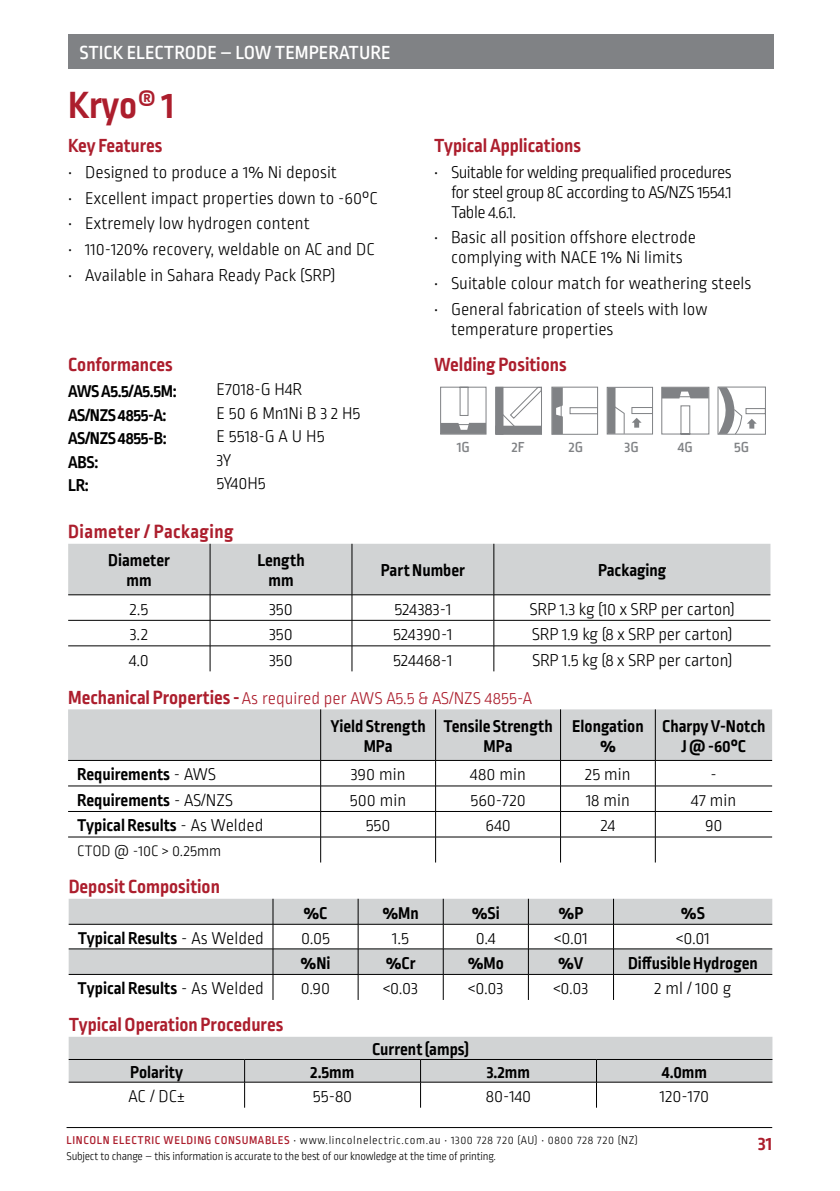
<style>
.page{position:relative;width:840px;height:1191px;background:#fff}
.page>*{position:absolute;margin:0;border:0;box-sizing:border-box;transform-origin:0 0}
.t1{font:700 40px "Ropa Sans Pro";color:#ac1e2d}
.t2{font:700 20px "Ropa Sans Pro";color:#ac1e2d}
.t3{font:500 20px "Ropa Sans Pro";color:#fff}
.t4{font:700 20px "Ropa Sans Pro";letter-spacing:.025em;color:#ac1e2d}
.t5{font:300 18px/20px "Ropa Sans Pro";color:#000;text-align:justify}
.t6{font:700 18px/20px "Ropa Sans Pro";color:#000;text-align:center}
.t7{font:300 18px/28.2px "Ropa Sans Pro";color:#ac1e2d}
.t8{font:700 18px "Ropa Sans Pro";letter-spacing:-.02em;color:#000}
.t9{font:300 16px "Ropa Sans Pro";color:#000}
.t10{font:500 15.4px "Ropa Sans Pro";color:#808285}
.t11{font:300 12px/16px "Ropa Sans Pro";letter-spacing:-.02em;color:#000}
.s1{font-weight:700;font-size:20px}
.s2{font-weight:700;color:#000}
.s3{font-weight:300}
.s4{font-weight:500;color:#ac1e2d}
</style>
<div class="page">
<hr style="left:66px;top:1127px;width:705px;height:1px;background:#000">
<div style="left:68px;top:34px;width:705px;height:34px;background:#808285"></div>
<svg style="left:69px;top:898px;width:702px;height:76px;fill:#d1d3d4"></svg>
<hr style="left:69px;top:924px;width:204px;height:1px;background:#000">
<hr style="left:273px;top:924px;width:85px;height:1px;background:#000">
<hr style="left:358px;top:924px;width:85px;height:1px;background:#000">
<hr style="left:443px;top:924px;width:85px;height:1px;background:#000">
<hr style="left:528px;top:924px;width:85px;height:1px;background:#000">
<hr style="left:613px;top:924px;width:158px;height:1px;background:#000">
<hr style="left:69px;top:948px;width:204px;height:1px;background:#000">
<hr style="left:273px;top:948px;width:85px;height:1px;background:#000">
<hr style="left:358px;top:948px;width:85px;height:1px;background:#000">
<hr style="left:443px;top:948px;width:85px;height:1px;background:#000">
<hr style="left:528px;top:948px;width:85px;height:1px;background:#000">
<hr style="left:613px;top:948px;width:158px;height:1px;background:#000">
<hr style="left:69px;top:974px;width:204px;height:1px;background:#000">
<hr style="left:273px;top:974px;width:85px;height:1px;background:#000">
<svg style="left:272px;top:898px;width:1px;height:102px"></svg>
<hr style="left:358px;top:974px;width:85px;height:1px;background:#000">
<svg style="left:357px;top:898px;width:1px;height:102px"></svg>
<hr style="left:443px;top:974px;width:85px;height:1px;background:#000">
<svg style="left:442px;top:898px;width:1px;height:102px"></svg>
<hr style="left:528px;top:974px;width:85px;height:1px;background:#000">
<svg style="left:527px;top:898px;width:1px;height:102px"></svg>
<hr style="left:613px;top:974px;width:158px;height:1px;background:#000">
<svg style="left:613px;top:898px;width:1px;height:102px"></svg>
<svg style="left:69px;top:1037px;width:703px;height:70px"></svg>
<svg style="left:68px;top:709px;width:703px;height:153px"></svg>
<svg style="left:68px;top:544px;width:702px;height:127px"></svg>
<svg style="left:440px;top:386px;width:102px;height:49px"></svg>
<svg style="left:551px;top:386px;width:47px;height:49px"></svg>
<div style="left:606px;top:387px;width:46px;height:47px;border:1px solid #808285"></div>
<div style="left:607px;top:387px;width:8px;height:47px;background:#808285"></div>
<div style="left:631px;top:407px;width:21px;height:7px;border:1px solid #808285"></div>
<svg style="left:611px;top:404px;width:13px;height:30px"></svg>
<svg style="left:661px;top:386px;width:48px;height:49px"></svg>
<svg style="left:632px;top:418px;width:9px;height:9px"></svg>
<svg style="left:717px;top:386px;width:48px;height:49px"></svg>
<p class="t3" style="left:79px;top:41px;width:312px">STICK ELECTRODE – LOW TEMPERATURE</p>
<h1 class="t1" style="left:68px;top:82px;width:107px">Kryo® 1</h1>
<p class="t2" style="left:68px;top:134px;width:96px">Key Features</p>
<p class="t5" style="left:68px;top:163px;width:270px">• Designed to produce a 1% Ni deposit</p>
<p class="t5" style="left:68px;top:189px;width:311px">• Excellent impact properties down to -60°C</p>
<p class="t5" style="left:68px;top:214px;width:243px">• Extremely low hydrogen content</p>
<p class="t5" style="left:68px;top:240px;width:308px">• 110-120% recovery, weldable on AC and DC</p>
<p class="t5" style="left:68px;top:266px;width:268px">• Available in Sahara Ready Pack (SRP)</p>
<p class="t2" style="left:68px;top:353px;width:106px">Conformances</p>
<p class="t6" style="left:68px;top:382px;width:110px">AWS A5.5/A5.5M:</p>
<p class="t5" style="left:216px;top:380px;width:87px">E7018-G H4R</p>
<p class="t8" style="left:68px;top:404px;width:100px">AS/NZS 4855-A:</p>
<p class="t5" style="left:216px;top:404px;width:145px">E 50 6 Mn1Ni B 3 2 H5</p>
<p class="t8" style="left:68px;top:428px;width:100px">AS/NZS 4855-B:</p>
<p class="t5" style="left:216px;top:427px;width:110px">E 5518-G A U H5</p>
<p class="t6" style="left:68px;top:453px;width:31px">ABS:</p>
<p class="t5" style="left:216px;top:451px;width:16px">3Y</p>
<p class="t6" style="left:68px;top:476px;width:22px">LR:</p>
<p class="t5" style="left:216px;top:475px;width:51px">5Y40H5</p>
<p class="t2" style="left:434px;top:134px;width:148px">Typical Applications</p>
<p class="t5" style="left:451px;top:163px;width:282px;text-indent:-17px">• Suitable for welding prequalified procedures for steel group 8C according to AS/NZS 1554.1<br>Table 4.6.1.</p>
<p class="t5" style="left:434px;top:229px;width:263px;text-align:center">• Basic all position offshore electrode complying with NACE 1% Ni limits</p>
<p class="t5" style="left:434px;top:274px;width:319px">• Suitable colour match for weathering steels</p>
<p class="t5" style="left:451px;top:300px;width:258px;text-indent:-17px">• General fabrication of steels with low temperature properties</p>
<p class="t2" style="left:434px;top:353px;width:134px">Welding Positions</p>
<p class="t10" style="left:456px;top:438px;width:15px">1G</p>
<p class="t10" style="left:511px;top:438px;width:14px">2F</p>
<p class="t10" style="left:568px;top:438px;width:16px">2G</p>
<p class="t10" style="left:624px;top:438px;width:16px">3G</p>
<p class="t10" style="left:677px;top:438px;width:16px">4G</p>
<p class="t10" style="left:733px;top:438px;width:17px">5G</p>
<p class="t4" style="left:68px;top:520px;width:167px">Diameter / Packaging</p>
<p class="t6" style="left:108px;top:551px;width:63px">Diameter mm</p>
<p class="t6" style="left:257px;top:551px;width:49px">Length mm</p>
<p class="t6" style="left:380px;top:561px;width:86px">Part Number</p>
<p class="t6" style="left:597px;top:561px;width:70px">Packaging</p>
<p class="t5" style="left:130px;top:600px;width:20px">2.5</p>
<p class="t5" style="left:269px;top:600px;width:25px">350</p>
<p class="t5" style="left:394px;top:600px;width:58px">524383-1</p>
<p class="t5" style="left:529px;top:600px;width:207px">SRP 1.3 kg (10 x SRP per carton)</p>
<p class="t5" style="left:130px;top:625px;width:20px">3.2</p>
<p class="t5" style="left:269px;top:625px;width:25px">350</p>
<p class="t5" style="left:393px;top:625px;width:61px">524390-1</p>
<p class="t5" style="left:531px;top:625px;width:202px">SRP 1.9 kg (8 x SRP per carton)</p>
<p class="t5" style="left:129px;top:651px;width:21px">4.0</p>
<p class="t5" style="left:269px;top:651px;width:25px">350</p>
<p class="t5" style="left:393px;top:651px;width:61px">524468-1</p>
<p class="t5" style="left:531px;top:651px;width:202px">SRP 1.5 kg (8 x SRP per carton)</p>
<p class="t7" style="left:330px;top:685px;width:203px;text-indent:-262px"><span class="s1">Mechanical Properties -</span>As required per AWS A5.5 &amp; AS/NZS 4855-A<br><span class="s2">Yield Strength</span></p>
<p class="t6" style="left:363px;top:737px;width:30px">MPa</p>
<p class="t6" style="left:443px;top:717px;width:111px">Tensile Strength<br>MPa</p>
<p class="t6" style="left:572px;top:717px;width:73px">Elongation %</p>
<p class="t6" style="left:661px;top:717px;width:105px">Charpy V-Notch<br>J @ -60°C</p>
<p class="t6" style="left:77px;top:765px;width:140px">Requirements <span class="s3">- AWS</span></p>
<p class="t5" style="left:350px;top:765px;width:56px">390 min</p>
<p class="t5" style="left:470px;top:765px;width:57px">480 min</p>
<p class="t5" style="left:585px;top:765px;width:47px">25 min</p>
<p class="t5" style="left:710px;top:765px;width:8px">-</p>
<p class="t6" style="left:77px;top:791px;width:157px">Requirements <span class="s3">- AS/NZS</span></p>
<p class="t5" style="left:350px;top:791px;width:58px">500 min</p>
<p class="t5" style="left:470px;top:791px;width:57px">560-720</p>
<p class="t5" style="left:585px;top:791px;width:45px">18 min</p>
<p class="t5" style="left:691px;top:791px;width:46px">47 min</p>
<p class="t6" style="left:77px;top:816px;width:188px">Typical Results <span class="s3">- As Welded</span></p>
<p class="t5" style="left:365px;top:816px;width:26px">550</p>
<p class="t5" style="left:485px;top:816px;width:27px">640</p>
<p class="t5" style="left:600px;top:816px;width:16px">24</p>
<p class="t5" style="left:704px;top:816px;width:19px">90</p>
<p class="t9" style="left:77px;top:842px;width:146px">CTOD @ -10C &gt; 0.25mm</p>
<p class="t2" style="left:69px;top:875px;width:153px">Deposit Composition</p>
<p class="t6" style="left:303px;top:903px;width:26px">%C</p>
<p class="t6" style="left:382px;top:903px;width:38px">%Mn</p>
<p class="t6" style="left:471px;top:903px;width:29px">%Si</p>
<p class="t6" style="left:558px;top:903px;width:26px">%P</p>
<p class="t6" style="left:680px;top:903px;width:25px">%S</p>
<p class="t6" style="left:78px;top:929px;width:188px">Typical Results <span class="s3">- As Welded</span></p>
<p class="t5" style="left:301px;top:929px;width:30px">0.05</p>
<p class="t5" style="left:392px;top:929px;width:18px">1.5</p>
<p class="t5" style="left:475px;top:929px;width:21px">0.4</p>
<p class="t5" style="left:554px;top:929px;width:35px">&lt;0.01</p>
<p class="t5" style="left:676px;top:929px;width:35px">&lt;0.01</p>
<p class="t6" style="left:300px;top:954px;width:31px">%Ni</p>
<p class="t6" style="left:385px;top:954px;width:31px">%Cr</p>
<p class="t6" style="left:467px;top:954px;width:38px">%Mo</p>
<p class="t6" style="left:558px;top:954px;width:27px">%V</p>
<p class="t6" style="left:627px;top:954px;width:131px">Diffusible Hydrogen</p>
<p class="t6" style="left:78px;top:979px;width:188px">Typical Results <span class="s3">- As Welded</span></p>
<p class="t5" style="left:301px;top:979px;width:31px">0.90</p>
<p class="t5" style="left:383px;top:979px;width:36px">&lt;0.03</p>
<p class="t5" style="left:468px;top:979px;width:36px">&lt;0.03</p>
<p class="t5" style="left:553px;top:979px;width:36px">&lt;0.03</p>
<p class="t5" style="left:654px;top:979px;width:78px">2 ml / 100 g</p>
<p class="t2" style="left:69px;top:1013px;width:216px">Typical Operation Procedures</p>
<p class="t6" style="left:372px;top:1040px;width:98px">Current (amps)</p>
<p class="t6" style="left:130px;top:1063px;width:55px">Polarity</p>
<p class="t6" style="left:310px;top:1063px;width:45px">2.5mm</p>
<p class="t6" style="left:486px;top:1063px;width:45px">3.2mm</p>
<p class="t6" style="left:661px;top:1063px;width:47px">4.0mm</p>
<p class="t5" style="left:128px;top:1087px;width:57px">AC / DC±</p>
<p class="t5" style="left:312px;top:1087px;width:41px">55-80</p>
<p class="t5" style="left:485px;top:1087px;width:47px">80-140</p>
<p class="t5" style="left:659px;top:1087px;width:51px">120-170</p>
<p class="t11" style="left:66px;top:1132px;width:572px"><span class="s4">LINCOLN ELECTRIC WELDING CONSUMABLES</span> • www.lincolnelectric.com.au • 1300 728 720 (AU) • 0800 728 720 (NZ)<br>Subject to change – this information is accurate to the best of our knowledge at the time of printing.</p>
<p class="t2" style="left:757px;top:1132px;width:15px">31</p>
</div>
